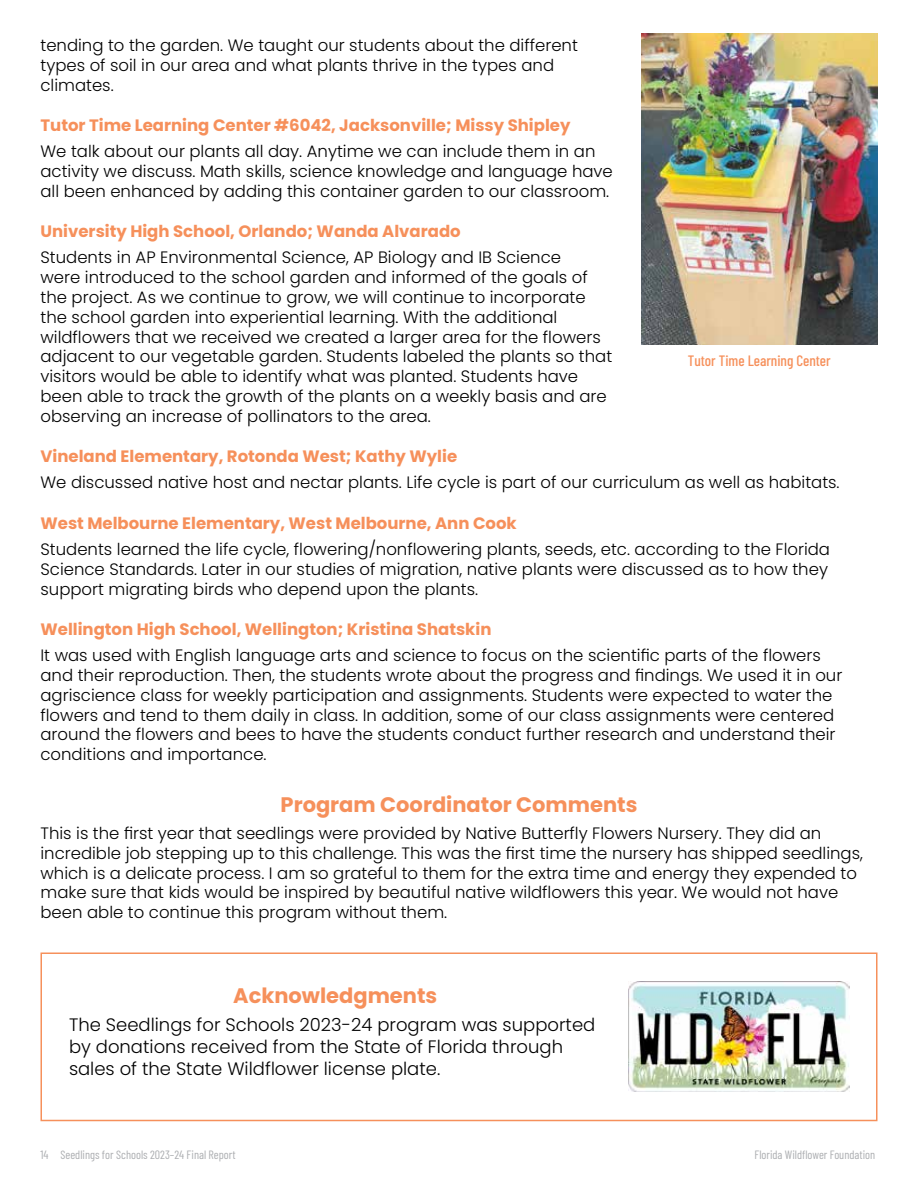
<style>
.page{position:relative;width:918px;height:1188px;background:#fff}
.page>*{position:absolute;margin:0;border:0;box-sizing:border-box;transform-origin:0 0}
.t1{font:700 21px "Poppins";color:#f6905b}
.t2{font:300 18px/21.6px "Poppins";color:#000}
.t3{font:300 16.5px/19.8px "Poppins";color:#000}
.t4{font:700 16.5px "Poppins";color:#f6905b}
.t5{font:500 15px "Barlow Condensed";color:#f6905b}
.t6{font:12px "Barlow Condensed";color:#acaeb1}
</style>
<div class="page">
<div style="left:40px;top:952px;width:838px;height:169px;border:2px solid #f6905b"></div>
<img style="left:641px;top:34px;width:237px;height:310px">
<img style="left:644px;top:253px;width:36px;height:31px">
<svg style="left:750px;top:130px;width:10px;height:6px"></svg>
<img style="left:629px;top:982px;width:220px;height:110px">
<p class="t3" style="left:40px;top:35px;width:539px">tending to the garden. We taught our students about the different types of soil in our area and what plants thrive in the types and climates.</p>
<p class="t4" style="left:40px;top:115px;width:532px">Tutor Time Learning Center #6042, Jacksonville; Missy Shipley</p>
<p class="t3" style="left:40px;top:142px;width:574px">We talk about our plants all day. Anytime we can include them in an activity we discuss. Math skills, science knowledge and language have all been enhanced by adding this container garden to our classroom.</p>
<p class="t4" style="left:40px;top:222px;width:422px">University High School, Orlando; Wanda Alvarado</p>
<p class="t3" style="left:40px;top:248px;width:573px">Students in AP Environmental Science, AP Biology and IB Science<br>were introduced to the school garden and informed of the goals of the project. As we continue to grow, we will continue to incorporate the school garden into experiential learning. With the additional wildflowers that we received we created a larger area for the flowers adjacent to our vegetable garden. Students labeled the plants so that visitors would be able to identify what was planted. Students have been able to track the growth of the plants on a weekly basis and are observing an increase of pollinators to the area.</p>
<p class="t4" style="left:40px;top:447px;width:418px">Vineland Elementary, Rotonda West; Kathy Wylie</p>
<p class="t3" style="left:40px;top:473px;width:801px">We discussed native host and nectar plants. Life cycle is part of our curriculum as well as habitats.</p>
<p class="t4" style="left:40px;top:513px;width:478px">West Melbourne Elementary, West Melbourne, Ann Cook</p>
<p class="t3" style="left:40px;top:539px;width:791px">Students learned the life cycle, flowering/nonflowering plants, seeds, etc. according to the Florida<br>Science Standards. Later in our studies of migration, native plants were discussed as to how they support migrating birds who depend upon the plants.</p>
<p class="t4" style="left:40px;top:619px;width:452px">Wellington High School, Wellington; Kristina Shatskin</p>
<p class="t3" style="left:40px;top:646px;width:803px">It was used with English language arts and science to focus on the scientific parts of the flowers and their reproduction. Then, the students wrote about the progress and findings. We used it in our agriscience class for weekly participation and assignments. Students were expected to water the flowers and tend to them daily in class. In addition, some of our class assignments were centered around the flowers and bees to have the students conduct further research and understand their conditions and importance.</p>
<p class="t1" style="left:281px;top:793px;width:358px">Program Coordinator Comments</p>
<p class="t3" style="left:40px;top:823px;width:824px">This is the first year that seedlings were provided by Native Butterfly Flowers Nursery. They did an incredible job stepping up to this challenge. This was the first time the nursery has shipped seedlings, which is a delicate process. I am so grateful to them for the extra time and energy they expended to make sure that kids would be inspired by beautiful native wildflowers this year. We would not have been able to continue this program without them.</p>
<p class="t5" style="left:688px;top:350px;width:144px">Tutor Time Learning Center</p>
<p class="t1" style="left:233px;top:984px;width:206px">Acknowledgments</p>
<p class="t2" style="left:69px;top:1014px;width:528px">The Seedlings for Schools 2023-24 program was supported by donations received from the State of Florida through sales of the State Wildflower license plate.</p>
<p class="t6" style="left:40px;top:1146px;width:197px">14 Seedlings for Schools 2023–24 Final Report</p>
<p class="t6" style="left:754px;top:1146px;width:122px">Florida Wildflower Foundation</p>
</div>
